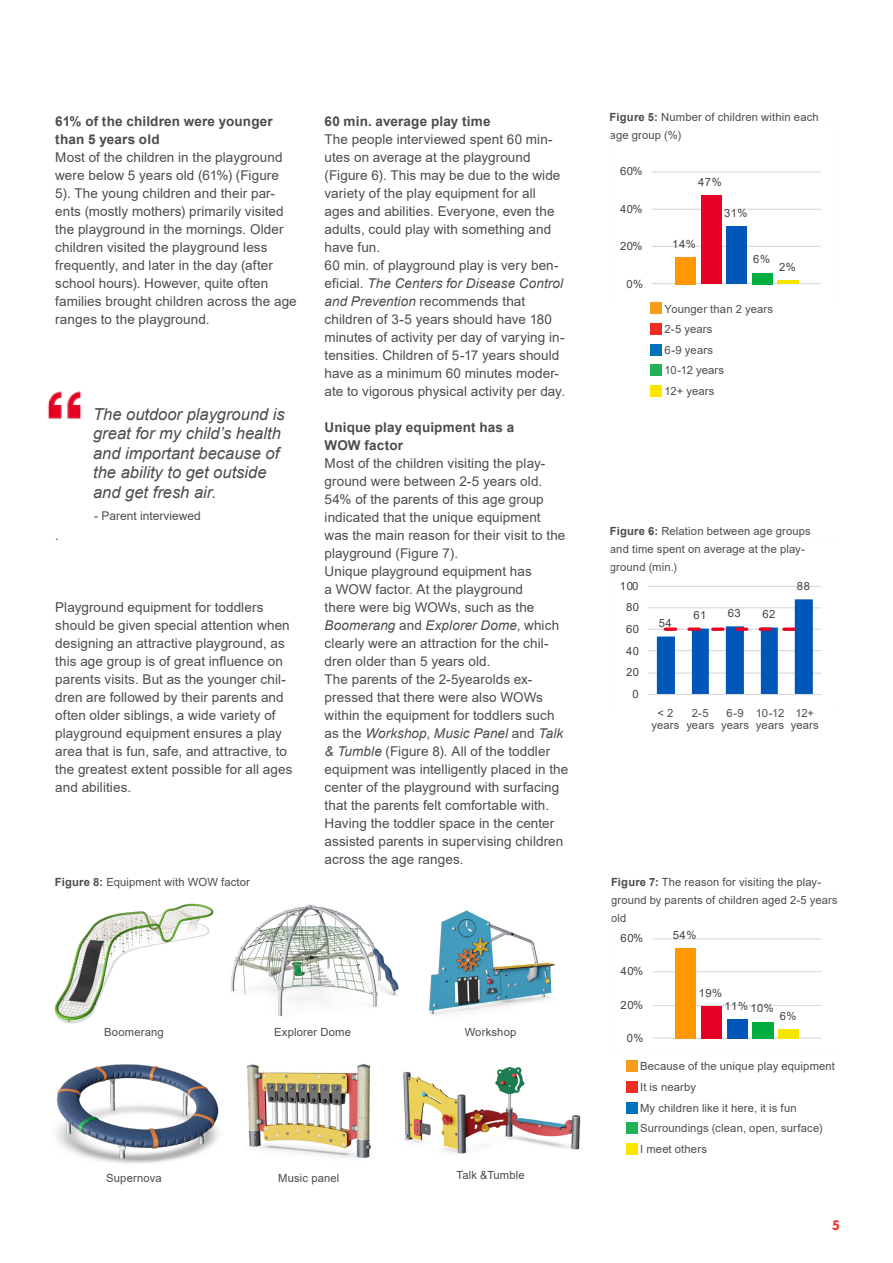
<style>
.page{position:relative;width:893px;height:1263px;background:#fff}
.page>*{position:absolute;margin:0;border:0;box-sizing:border-box;transform-origin:0 0}
.Quote_large{font:italic 16.5px/19.5px "Arial";color:#4b4c4d}
.Text_1{font:13.5px/18px "Arial";letter-spacing:.005em;color:#4b4c4d}
.Text_1_bold{font:700 13.5px/18px "Arial";letter-spacing:.01em;color:#4b4c4d}
.t1{font:700 13.5px "VAG Rounded Std";color:#ee2e22}
.Quote_small{font:12px "Arial";color:#4b4c4d}
.Figure_text{font:11.25px/18px "Arial";letter-spacing:.015em;color:#4b4c4d}
.Figure_text_centered{font:11.25px/12px "Arial";letter-spacing:.015em;color:#4b4c4d;text-align:center}
.t2{font:11.25px "Arial";letter-spacing:.045em;color:#404040}
.s1{font-weight:700}
.s2{font-style:italic}
</style>
<div class="page">
<img style="left:47px;top:391px;width:35px;height:28px">
<img style="left:55px;top:903px;width:158px;height:121px">
<img style="left:231px;top:904px;width:168px;height:113px">
<img style="left:56px;top:1064px;width:163px;height:100px">
<img style="left:403px;top:1067px;width:178px;height:87px">
<img style="left:429px;top:910px;width:126px;height:105px">
<img style="left:246px;top:1064px;width:125px;height:94px">
<div style="left:650px;top:303px;width:12px;height:11px;background:#f89c1c"></div>
<div style="left:650px;top:344px;width:12px;height:11px;background:#0072bc"></div>
<div style="left:650px;top:323px;width:12px;height:12px;background:#ee2e22"></div>
<div style="left:650px;top:365px;width:12px;height:11px;background:#21b259"></div>
<div style="left:650px;top:385px;width:12px;height:11px;background:#ffe601"></div>
<div style="left:626px;top:1061px;width:11px;height:11px;background:#f89c1c"></div>
<div style="left:626px;top:1102px;width:11px;height:11px;background:#0072bc"></div>
<div style="left:626px;top:1081px;width:11px;height:11px;background:#ee2e22"></div>
<div style="left:626px;top:1122px;width:11px;height:12px;background:#21b259"></div>
<div style="left:626px;top:1143px;width:11px;height:11px;background:#ffe601"></div>
<svg style="left:652px;top:171px;width:169px;height:114px"></svg>
<svg style="left:648px;top:586px;width:174px;height:109px"></svg>
<svg style="left:652px;top:938px;width:170px;height:101px"></svg>
<p class="Text_1_bold" style="left:55px;top:112px;width:219px">61% of the children were younger than 5 years old</p>
<p class="Text_1" style="left:55px;top:148px;width:243px">Most of the children in the playground were below 5 years old (61%) (Figure 5). The young children and their par&shy;ents (mostly mothers) primarily visited the playground in the mornings. Older children visited the playground less frequently, and later in the day (after school hours). However, quite often families brought children across the age ranges to the playground.</p>
<p class="Quote_large" style="left:93px;top:404px;width:193px">The outdoor playground is great for my child’s health and important because of the ability to get outside and get fresh air.</p>
<p class="Text_1" style="left:55px;top:526px;width:5px">.</p>
<p class="Quote_small" style="left:94px;top:507px;width:108px">- Parent interviewed</p>
<p class="Text_1" style="left:55px;top:598px;width:239px">Playground equipment for toddlers should be given special attention when designing an attractive playground, as this age group is of great influence on parents visits. But as the younger chil&shy;dren are followed by their parents and often older siblings, a wide variety of playground equipment ensures a play area that is fun, safe, and attractive, to the greatest extent possible for all ages and abilities.</p>
<p class="Figure_text" style="left:55px;top:873px;width:197px"><span class="s1">Figure 8:</span> Equipment with WOW factor</p>
<p class="Text_1_bold" style="left:325px;top:112px;width:168px">60 min. average play time</p>
<p class="Text_1" style="left:325px;top:130px;width:237px">The people interviewed spent 60 min&shy;utes on average at the playground (Figure 6). This may be due to the wide variety of the play equipment for all ages and abilities. Everyone, even the adults, could play with something and have fun.</p>
<p class="Text_1" style="left:325px;top:256px;width:242px">60 min. of playground play is very ben&shy;eficial. <span class="s2">The Centers for Disease Control and Prevention</span> recommends that children of 3-5 years should have 180 minutes of activity per day of varying in&shy;tensities. Children of 5-17 years should have as a minimum 60 minutes moder&shy;ate to vigorous physical activity per day.</p>
<p class="Text_1_bold" style="left:325px;top:418px;width:191px">Unique play equipment has a</p>
<p class="Text_1_bold" style="left:325px;top:436px;width:80px">WOW factor</p>
<p class="Text_1" style="left:325px;top:454px;width:242px">Most of the children visiting the play&shy;ground were between 2-5 years old.<br>54% of the parents of this age group indicated that the unique equipment was the main reason for their visit to the playground (Figure 7).</p>
<p class="Text_1" style="left:325px;top:562px;width:236px">Unique playground equipment has<br>a WOW factor. At the playground<br>there were big WOWs, such as the<br><span class="s2">Boomerang</span> and <span class="s2">Explorer Dome</span>, which clearly were an attraction for the chil&shy;dren older than 5 years old.</p>
<p class="Text_1" style="left:325px;top:670px;width:245px">The parents of the 2-5yearolds ex&shy;pressed that there were also WOWs within the equipment for toddlers such as the <span class="s2">Workshop</span>, <span class="s2">Music Panel</span> and <span class="s2">Talk &amp; Tumble</span> (Figure 8). All of the toddler equipment was intelligently placed in the center of the playground with surfacing that the parents felt comfortable with.<br>Having the toddler space in the center assisted parents in supervising children across the age ranges.</p>
<p class="Figure_text_centered" style="left:104px;top:1026px;width:61px">Boomerang</p>
<p class="Figure_text_centered" style="left:274px;top:1026px;width:78px">Explorer Dome</p>
<p class="Figure_text_centered" style="left:465px;top:1026px;width:53px">Workshop</p>
<p class="Figure_text_centered" style="left:106px;top:1172px;width:57px">Supernova</p>
<p class="Figure_text_centered" style="left:278px;top:1172px;width:63px">Music panel</p>
<p class="Figure_text_centered" style="left:456px;top:1168px;width:70px">Talk &amp;Tumble</p>
<p class="Figure_text" style="left:610px;top:108px;width:211px"><span class="s1">Figure 5:</span> Number of children within each age group (%)</p>
<p class="t2" style="left:620px;top:163px;width:24px">60%</p>
<p class="t2" style="left:620px;top:201px;width:24px">40%</p>
<p class="t2" style="left:620px;top:238px;width:24px">20%</p>
<p class="t2" style="left:626px;top:276px;width:18px">0%</p>
<p class="t2" style="left:698px;top:174px;width:25px">47%</p>
<p class="t2" style="left:672px;top:236px;width:25px">14%</p>
<p class="t2" style="left:724px;top:205px;width:25px">31%</p>
<p class="t2" style="left:753px;top:252px;width:18px">6%</p>
<p class="t2" style="left:779px;top:259px;width:18px">2%</p>
<p class="Figure_text" style="left:664px;top:299px;width:110px">Younger than 2 years</p>
<p class="Figure_text" style="left:664px;top:341px;width:50px">6-9 years</p>
<p class="Figure_text" style="left:664px;top:320px;width:49px">2-5 years</p>
<p class="Figure_text" style="left:664px;top:361px;width:61px">10-12 years</p>
<p class="Figure_text" style="left:664px;top:382px;width:51px">12+ years</p>
<p class="Figure_text" style="left:610px;top:522px;width:202px"><span class="s1">Figure 6:</span> Relation between age groups and time spent on average at the play&shy;ground (min.)</p>
<p class="t2" style="left:620px;top:578px;width:20px">100</p>
<p class="t2" style="left:626px;top:600px;width:15px">80</p>
<p class="t2" style="left:626px;top:621px;width:15px">60</p>
<p class="t2" style="left:626px;top:643px;width:15px">40</p>
<p class="t2" style="left:626px;top:664px;width:15px">20</p>
<p class="t2" style="left:632px;top:686px;width:8px">0</p>
<p class="t2" style="left:659px;top:615px;width:15px">54</p>
<p class="t2" style="left:693px;top:608px;width:15px">61</p>
<p class="t2" style="left:728px;top:605px;width:15px">63</p>
<p class="t2" style="left:762px;top:607px;width:15px">62</p>
<p class="t2" style="left:797px;top:578px;width:15px">88</p>
<p class="Figure_text_centered" style="left:651px;top:706px;width:30px">&lt; 2 years</p>
<p class="Figure_text_centered" style="left:721px;top:706px;width:30px">6-9 years</p>
<p class="Figure_text_centered" style="left:686px;top:706px;width:30px">2-5 years</p>
<p class="Figure_text_centered" style="left:756px;top:706px;width:30px;text-align:left">10-12 years</p>
<p class="Figure_text_centered" style="left:791px;top:706px;width:30px">12+ years</p>
<p class="Figure_text" style="left:611px;top:873px;width:228px"><span class="s1">Figure 7:</span> The reason for visiting the play&shy;ground by parents of children aged 2-5 years old</p>
<p class="t2" style="left:621px;top:930px;width:24px">60%</p>
<p class="t2" style="left:621px;top:964px;width:24px">40%</p>
<p class="t2" style="left:621px;top:997px;width:24px">20%</p>
<p class="t2" style="left:627px;top:1030px;width:18px">0%</p>
<p class="t2" style="left:673px;top:927px;width:25px">54%</p>
<p class="t2" style="left:699px;top:985px;width:25px">19%</p>
<p class="t2" style="left:724px;top:1000px;width:51px">11% 10%</p>
<p class="t2" style="left:780px;top:1008px;width:18px">6%</p>
<p class="Figure_text" style="left:640px;top:1057px;width:196px">Because of the unique play equipment</p>
<p class="Figure_text" style="left:640px;top:1098px;width:158px">My children like it here, it is fun</p>
<p class="Figure_text" style="left:640px;top:1078px;width:58px">It is nearby</p>
<p class="Figure_text" style="left:640px;top:1119px;width:184px">Surroundings (clean, open, surface)</p>
<p class="Figure_text" style="left:640px;top:1140px;width:68px">I meet others</p>
<p class="t1" style="left:832px;top:1217px;width:9px">5</p>
</div>
